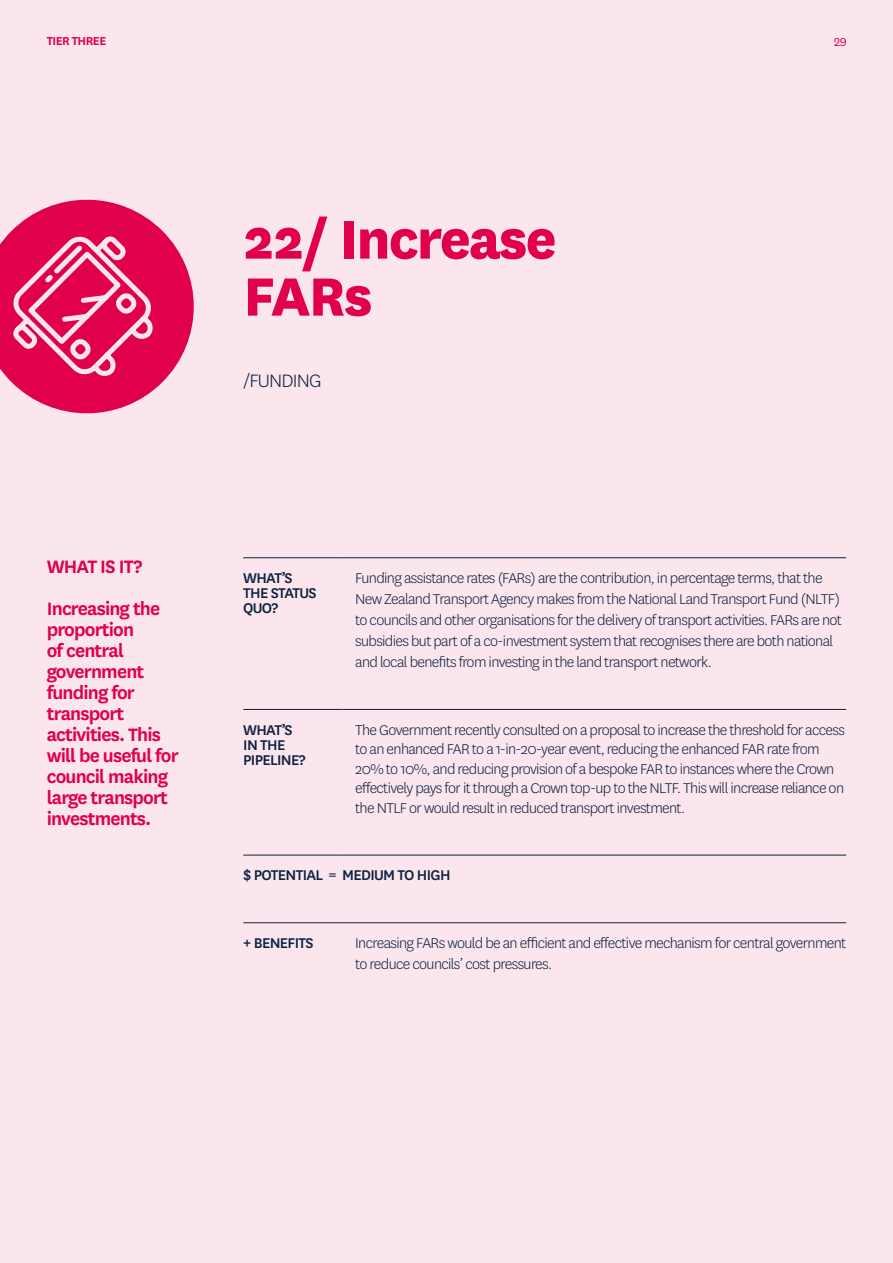
<style>
.page{position:relative;width:893px;height:1263px;background:#fce6ed}
.page>*{position:absolute;margin:0;border:0;box-sizing:border-box;transform-origin:0 0}
.H1_White{font:800 63px "National";letter-spacing:-.03em;color:#e0004d}
.H1_White-2{font:600 21px/21px "National";letter-spacing:-.04em;color:#e0004d}
.H1_White-3{font:300 21px "National";letter-spacing:-.04em;color:#0a2240}
.Paragraph_Style_1{font:300 16.5px/21px "National";letter-spacing:-.04em;color:#0a2240}
.Paragraph_Style_1-2{font:500 16.5px/15px "National";letter-spacing:-.04em;color:#0a2240}
.t1{font:600 13.5px "National";letter-spacing:-.04em;color:#e0004d}
.t2{font:13.5px "National";color:#e0004d}
.s1{font-weight:800}
</style>
<div class="page">
<hr style="left:243px;top:557px;width:99px;height:1px;background:#0a2240">
<hr style="left:342px;top:557px;width:504px;height:1px;background:#0a2240">
<hr style="left:243px;top:709px;width:99px;height:1px;background:#0a2240">
<hr style="left:342px;top:709px;width:504px;height:1px;background:#0a2240">
<hr style="left:243px;top:855px;width:99px;height:1px;background:#0a2240">
<hr style="left:342px;top:855px;width:504px;height:1px;background:#0a2240">
<hr style="left:243px;top:922px;width:99px;height:1px;background:#0a2240">
<hr style="left:342px;top:922px;width:504px;height:1px;background:#0a2240">
<svg style="left:0;top:199px;width:194px;height:215px;fill:#e0004d"></svg>
<svg style="left:8px;top:231px;width:150px;height:150px"></svg>
<p class="t1" style="left:47px;top:32px;width:61px">TIER THREE</p>
<p class="t2" style="left:834px;top:33px;width:14px">29</p>
<p class="H1_White" style="left:243px;top:194px;width:315px">22/ Increase</p>
<p class="H1_White" style="left:243px;top:251px;width:131px">FARs</p>
<p class="H1_White-3" style="left:243px;top:367px;width:80px">/FUNDING</p>
<p class="H1_White-2" style="left:47px;top:554px;width:97px">WHAT IS IT?</p>
<p class="H1_White-2" style="left:47px;top:596px;width:133px">Increasing the proportion<br>of central government funding for transport activities. This will be useful for council making large transport investments.</p>
<p class="Paragraph_Style_1-2" style="left:243px;top:569px;width:51px">WHAT’S</p>
<p class="Paragraph_Style_1-2" style="left:243px;top:584px;width:75px">THE STATUS<br>QUO?</p>
<p class="Paragraph_Style_1-2" style="left:243px;top:721px;width:51px">WHAT’S</p>
<p class="Paragraph_Style_1-2" style="left:243px;top:736px;width:64px">IN THE<br>PIPELINE?</p>
<p class="Paragraph_Style_1" style="left:355px;top:567px;width:488px">Funding assistance rates (FARs) are the contribution, in percentage terms, that the New Zealand Transport Agency makes from the National Land Transport Fund (NLTF) to councils and other organisations for the delivery of transport activities. FARs are not subsidies but part of a co-investment system that recognises there are both national and local benefits from investing in the land transport network.</p>
<p class="Paragraph_Style_1" style="left:355px;top:719px;width:491px;line-height:19.5px">The Government recently consulted on a proposal to increase the threshold for access to an enhanced FAR to a 1-in-20-year event, reducing the enhanced FAR rate from 20% to 10%, and reducing provision of a bespoke FAR to instances where the Crown effectively pays for it through a Crown top-up to the NLTF. This will increase reliance on the NTLF or would result in reduced transport investment.</p>
<p class="Paragraph_Style_1-2" style="left:243px;top:867px;width:209px">$ POTENTIAL = MEDIUM TO HIGH</p>
<p class="Paragraph_Style_1-2" style="left:243px;top:934px;width:72px"><span class="s1">+</span> BENEFITS</p>
<p class="Paragraph_Style_1" style="left:355px;top:932px;width:493px">Increasing FARs would be an efficient and effective mechanism for central government to reduce councils’ cost pressures.</p>
</div>
